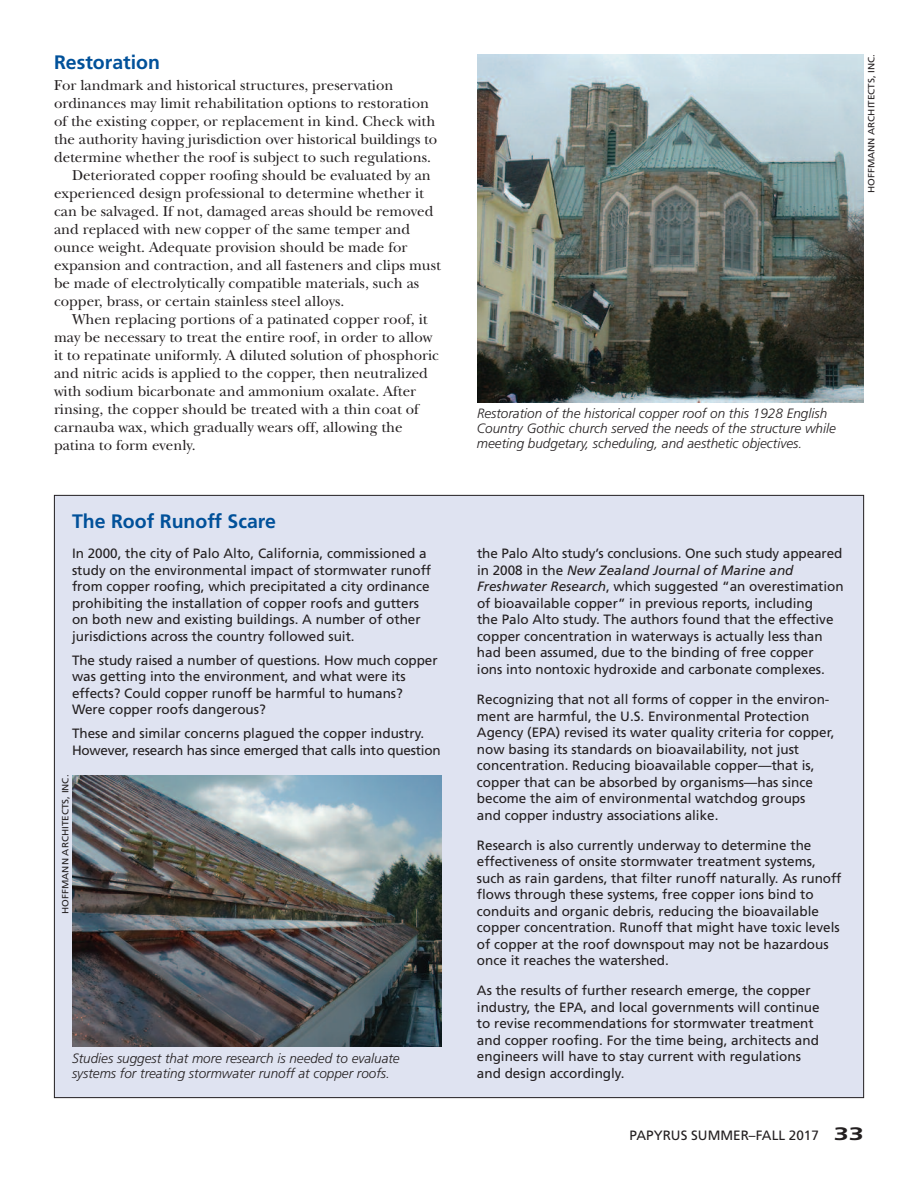
<style>
.page{position:relative;width:918px;height:1188px;background:#fff}
.page>*{position:absolute;margin:0;border:0;box-sizing:border-box;transform-origin:0 0}
.t1{font:700 19.5px "Frutiger";color:#01519a}
.t2{font:15px "New Baskerville Std";color:#231f20}
.t3{font:13.5px/16.5px "Frutiger";color:#231f20}
.t4{font:italic 300 13.5px/15px "Frutiger";color:#231f20}
.t5{font:9px "Frutiger";color:#231f20;scale:1.1 1}
.s1{font-style:italic}
.s2{font-weight:700;font-size:18px}
</style>
<div class="page">
<div style="left:54px;top:495px;width:810px;height:603px;background:#dfe3f1"></div>
<img style="left:72px;top:775px;width:369px;height:272px">
<img style="left:477px;top:54px;width:387px;height:348px">
<h1 class="t1" style="left:54px;top:54px;width:108px">Restoration</h1>
<p class="t2" style="left:54px;top:79px;width:341px">For landmark and historical structures, preservation</p>
<p class="t2" style="left:54px;top:97px;width:377px">ordinances may limit rehabilitation options to restoration</p>
<p class="t2" style="left:54px;top:115px;width:383px">of the existing copper, or replacement in kind. Check with</p>
<p class="t2" style="left:54px;top:133px;width:385px">the authority having jurisdiction over historical buildings to</p>
<p class="t2" style="left:54px;top:151px;width:378px">determine whether the roof is subject to such regulations.</p>
<p class="t2" style="left:72px;top:169px;width:360px">Deteriorated copper roofing should be evaluated by an</p>
<p class="t2" style="left:54px;top:187px;width:372px">experienced design professional to determine whether it</p>
<p class="t2" style="left:54px;top:205px;width:381px">can be salvaged. If not, damaged areas should be removed</p>
<p class="t2" style="left:54px;top:223px;width:358px">and replaced with new copper of the same temper and</p>
<p class="t2" style="left:54px;top:241px;width:355px">ounce weight. Adequate provision should be made for</p>
<p class="t2" style="left:54px;top:259px;width:388px">expansion and contraction, and all fasteners and clips must</p>
<p class="t2" style="left:54px;top:277px;width:367px">be made of electrolytically compatible materials, such as</p>
<p class="t2" style="left:54px;top:295px;width:292px">copper, brass, or certain stainless steel alloys.</p>
<p class="t2" style="left:72px;top:313px;width:357px">When replacing portions of a patinated copper roof, it</p>
<p class="t2" style="left:54px;top:331px;width:380px">may be necessary to treat the entire roof, in order to allow</p>
<p class="t2" style="left:54px;top:349px;width:387px">it to repatinate uniformly. A diluted solution of phosphoric</p>
<p class="t2" style="left:54px;top:367px;width:375px">and nitric acids is applied to the copper, then neutralized</p>
<p class="t2" style="left:54px;top:385px;width:364px">with sodium bicarbonate and ammonium oxalate. After</p>
<p class="t2" style="left:54px;top:403px;width:366px">rinsing, the copper should be treated with a thin coat of</p>
<p class="t2" style="left:54px;top:421px;width:350px">carnauba wax, which gradually wears off, allowing the</p>
<p class="t2" style="left:54px;top:439px;width:143px">patina to form evenly.</p>
<h1 class="t1" style="left:72px;top:513px;width:206px">The Roof Runoff Scare</h1>
<p class="t3" style="left:72px;top:546px;width:360px">In 2000, the city of Palo Alto, California, commissioned a study on the environmental impact of stormwater runoff from copper roofing, which precipitated a city ordinance prohibiting the installation of copper roofs and gutters on both new and existing buildings. A number of other jurisdictions across the country followed suit.</p>
<p class="t3" style="left:72px;top:653px;width:367px">The study raised a number of questions. How much copper was getting into the environment, and what were its effects? Could copper runoff be harmful to humans?<br>Were copper roofs dangerous?</p>
<p class="t3" style="left:72px;top:726px;width:370px">These and similar concerns plagued the copper industry.<br>However, research has since emerged that calls into question</p>
<p class="t5" style="left:62px;top:914px;width:128px;rotate:-90deg">HOFFMANN ARCHITECTS, INC.</p>
<p class="t4" style="left:72px;top:1052px;width:329px">Studies suggest that more research is needed to evaluate systems for treating stormwater runoff at copper roofs.</p>
<p class="t5" style="left:868px;top:193px;width:128px;rotate:-90deg">HOFFMANN ARCHITECTS, INC.</p>
<p class="t4" style="left:477px;top:407px;width:360px">Restoration of the historical copper roof on this 1928 English<br>Country Gothic church served the needs of the structure while meeting budgetary, scheduling, and aesthetic objectives.</p>
<p class="t3" style="left:477px;top:546px;width:368px">the Palo Alto study’s conclusions. One such study appeared in 2008 in the <span class="s1">New Zealand Journal of Marine and Freshwater Research</span>, which suggested “an overestimation of bioavailable copper” in previous reports, including<br>the Palo Alto study. The authors found that the effective copper concentration in waterways is actually less than had been assumed, due to the binding of free copper<br>ions into nontoxic hydroxide and carbonate complexes.</p>
<p class="t3" style="left:477px;top:692px;width:359px">Recognizing that not all forms of copper in the environ&shy;ment are harmful, the U.S. Environmental Protection Agency (EPA) revised its water quality criteria for copper, now basing its standards on bioavailability, not just concentration. Reducing bioavailable copper—that is, copper that can be absorbed by organisms—has since become the aim of environmental watchdog groups<br>and copper industry associations alike.</p>
<p class="t3" style="left:477px;top:838px;width:366px">Research is also currently underway to determine the effectiveness of onsite stormwater treatment systems, such as rain gardens, that filter runoff naturally. As runoff flows through these systems, free copper ions bind to conduits and organic debris, reducing the bioavailable copper concentration. Runoff that might have toxic levels of copper at the roof downspout may not be hazardous once it reaches the watershed.</p>
<p class="t3" style="left:477px;top:984px;width:344px">As the results of further research emerge, the copper industry, the EPA, and local governments will continue to revise recommendations for stormwater treatment and copper roofing. For the time being, architects and engineers will have to stay current with regulations and design accordingly.</p>
<p class="t3" style="left:629px;top:1128px;width:236px">PAPYRUS SUMMER–FALL 2017 <span class="s2">33</span></p>
</div>
